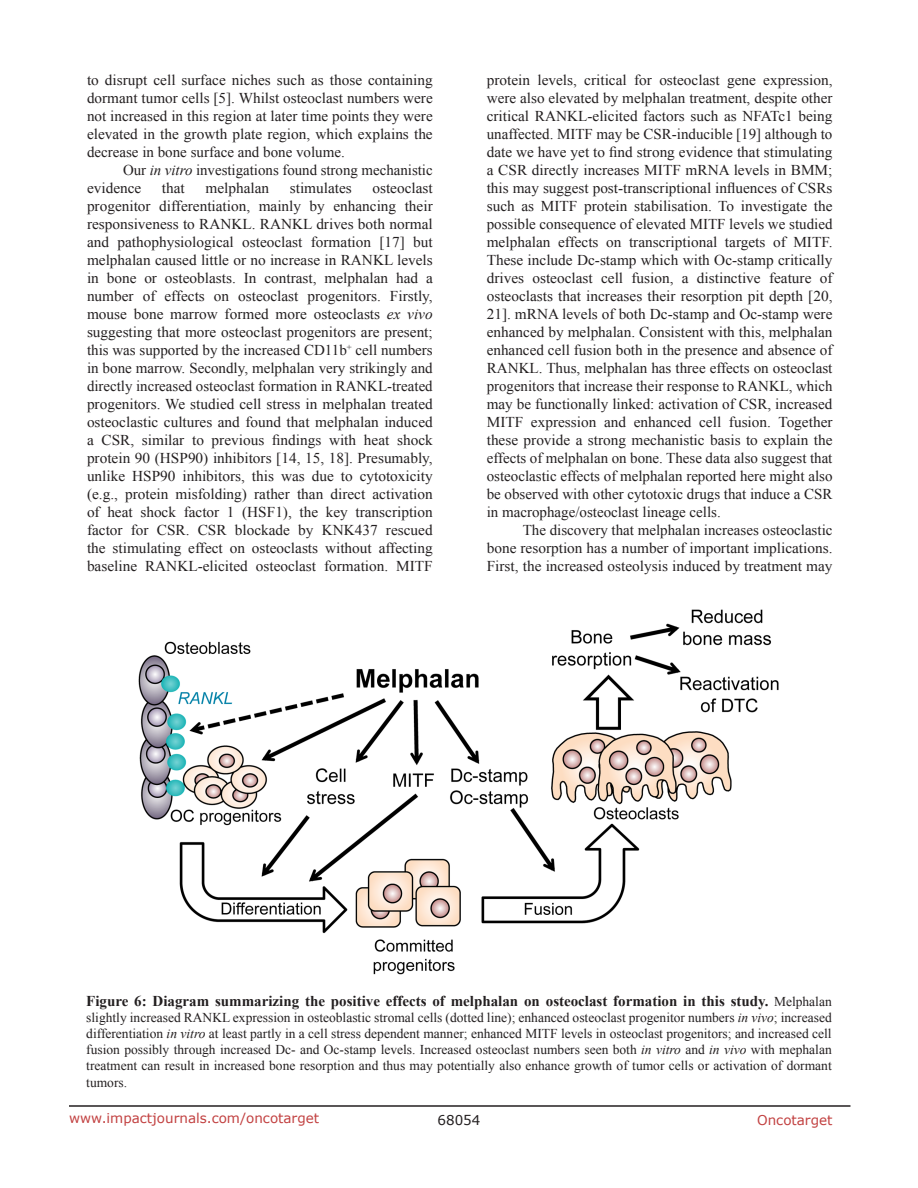
<style>
.page{position:relative;width:918px;height:1188px;background:#fff}
.page>*{position:absolute;margin:0;border:0;box-sizing:border-box;transform-origin:0 0}
.BodyText{font:15px/18px "Times New Roman";color:#231f20;text-align:justify}
.figuretext{font:700 15px "Times New Roman";color:#231f20}
.figuretext-2{font:13.5px/16.2px "Times New Roman";color:#231f20;text-align:justify}
.t1{font:13.5px "Verdana";color:#c24141}
.t2{font:13.5px "Verdana";color:#231f20}
.s1{font-style:italic}
.s2{font-weight:400;font-size:13.5px}
</style>
<div class="page">
<hr style="left:69px;top:1105px;width:781px;height:2px;background:#231f20">
<img style="left:138px;top:609px;width:641px;height:366px">
<p class="BodyText" style="left:87px;top:71px;width:347px">to disrupt cell surface niches such as those containing dormant tumor cells [5]. Whilst osteoclast numbers were not increased in this region at later time points they were elevated in the growth plate region, which explains the decrease in bone surface and bone volume.</p>
<p class="BodyText" style="left:87px;top:161px;width:347px;text-indent:36px">Our <span class="s1">in vitro</span> investigations found strong mechanistic evidence</p>
<p class="BodyText" style="left:87px;top:179px;width:347px;text-indent:285px">osteoclast progenitor differentiation, mainly by enhancing their responsiveness to RANKL. RANKL drives both normal and pathophysiological osteoclast formation [17] but melphalan caused little or no increase in RANKL levels in bone or osteoblasts. In contrast, melphalan had a number of effects on osteoclast progenitors. Firstly, mouse bone marrow formed more osteoclasts <span class="s1">ex vivo </span>suggesting that more osteoclast progenitors are present; this was supported by the increased CD11b<sup>+</sup> cell numbers in bone marrow. Secondly, melphalan very strikingly and directly increased osteoclast formation in RANKL-treated progenitors. We studied cell stress in melphalan treated osteoclastic cultures and found that melphalan induced a CSR, similar to previous findings with heat shock protein 90 (HSP90) inhibitors [14, 15, 18]. Presumably, unlike HSP90 inhibitors, this was due to cytotoxicity (e.g., protein misfolding) rather than direct activation of heat shock factor 1 (HSF1), the key transcription factor for CSR. CSR blockade by KNK437 rescued the stimulating effect on osteoclasts without affecting baseline RANKL-elicited osteoclast formation. MITF</p>
<p class="BodyText" style="left:162px;top:179px;width:24px">that</p>
<p class="BodyText" style="left:205px;top:179px;width:65px">melphalan</p>
<p class="BodyText" style="left:290px;top:179px;width:64px">stimulates</p>
<p class="BodyText" style="left:487px;top:71px;width:347px">protein levels, critical for osteoclast gene expression, were also elevated by melphalan treatment, despite other critical RANKL-elicited factors such as NFATc1 being unaffected. MITF may be CSR-inducible [19] although to date we have yet to find strong evidence that stimulating a CSR directly increases MITF mRNA levels in BMM; this may suggest post-transcriptional influences of CSRs such as MITF protein stabilisation. To investigate the possible consequence of elevated MITF levels we studied melphalan effects on transcriptional targets of MITF.<br>These include Dc-stamp which with Oc-stamp critically drives osteoclast cell fusion, a distinctive feature of osteoclasts that increases their resorption pit depth [20, 21]. mRNA levels of both Dc-stamp and Oc-stamp were enhanced by melphalan. Consistent with this, melphalan enhanced cell fusion both in the presence and absence of RANKL. Thus, melphalan has three effects on osteoclast progenitors that increase their response to RANKL, which may be functionally linked: activation of CSR, increased MITF expression and enhanced cell fusion. Together these provide a strong mechanistic basis to explain the effects of melphalan on bone. These data also suggest that osteoclastic effects of melphalan reported here might also be observed with other cytotoxic drugs that induce a CSR in macrophage/osteoclast lineage cells.</p>
<p class="BodyText" style="left:487px;top:521px;width:347px;text-indent:36px">The discovery that melphalan increases osteoclastic bone resorption has a number of important implications.<br>First, the increased osteolysis induced by treatment may</p>
<p class="figuretext" style="left:86px;top:990px;width:747px">Figure 6: Diagram summarizing the positive effects of melphalan on osteoclast formation in this study. <span class="s2">Melphalan</span></p>
<p class="figuretext-2" style="left:86px;top:1009px;width:747px">slightly increased RANKL expression in osteoblastic stromal cells (dotted line); enhanced osteoclast progenitor numbers <span class="s1">in vivo</span>; increased differentiation <span class="s1">in vitro</span> at least partly in a cell stress dependent manner; enhanced MITF levels in osteoclast progenitors; and increased cell fusion possibly through increased Dc- and Oc-stamp levels. Increased osteoclast numbers seen both <span class="s1">in vitro</span> and <span class="s1">in vivo</span> with mephalan treatment can result in increased bone resorption and thus may potentially also enhance growth of tumor cells or activation of dormant tumors.</p>
<p class="t1" style="left:69px;top:1109px;width:252px">www.impactjournals.com/oncotarget</p>
<p class="t2" style="left:438px;top:1111px;width:44px">68054</p>
<p class="t1" style="left:757px;top:1111px;width:77px">Oncotarget</p>
</div>
